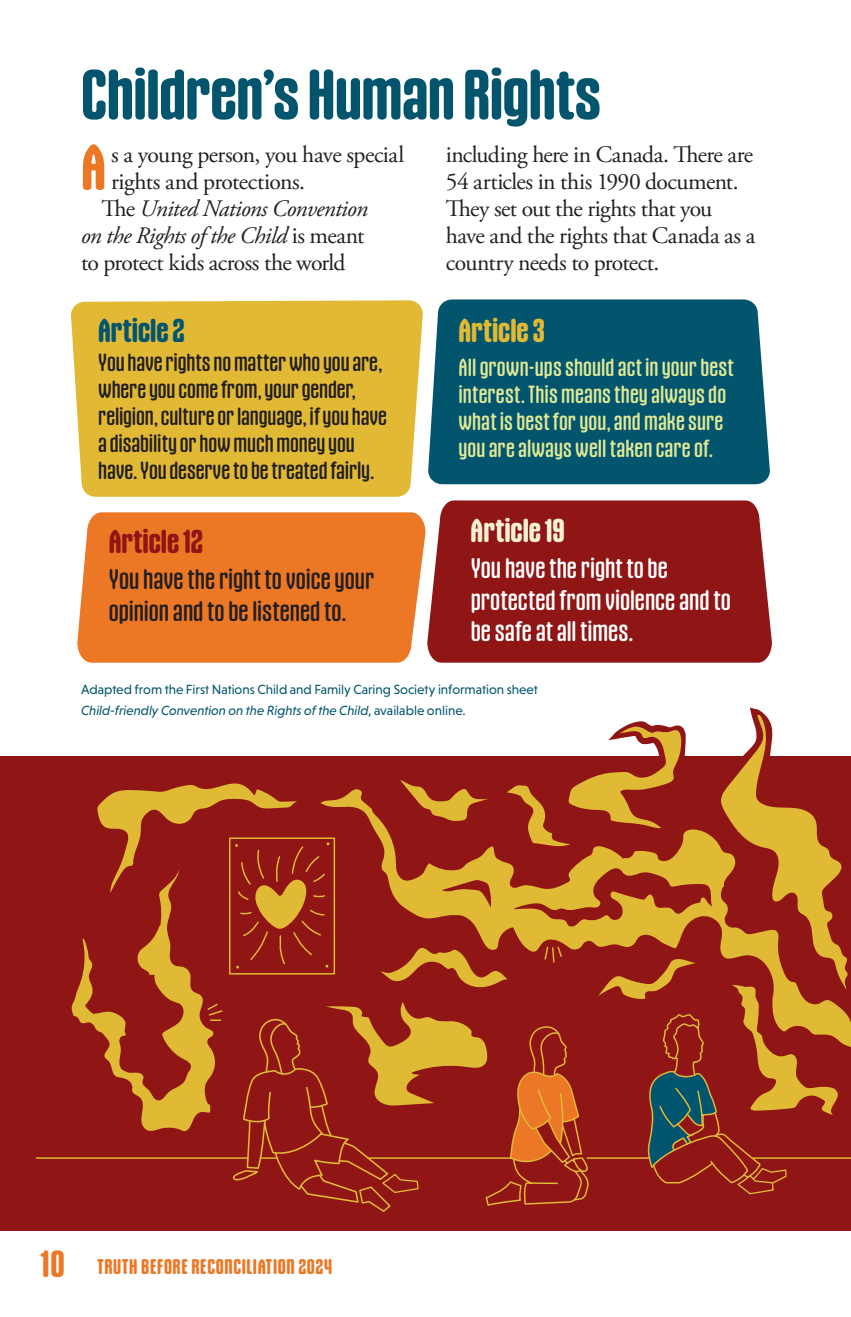
<style>
.page{position:relative;width:851px;height:1317px;background:#fff}
.page>*{position:absolute;margin:0;border:0;box-sizing:border-box;transform-origin:0 0}
.t1{font:700 67.5px "Gothiks Round";letter-spacing:-.005em;color:#03556e}
.t2{font:700 61.43px "Gothiks Round";color:#ec7725}
.t3{font:700 31.5px "Gothiks Round";color:#8f1615}
.t4{font:700 31.5px "Gothiks Round";color:#f7f1d2}
.t5{font:700 31.5px "Gothiks Round";color:#03556e}
.t6{font:700 31.5px "Gothiks Round";color:#e1b935}
.t7{font:27px/31.5px "Gothiks Round";color:#fff}
.t8{font:27px/31.5px "Gothiks Round";color:#231f20}
.t9{font:23.62px/27px "Adobe Garamond Pro";letter-spacing:-.025em;color:#231f20}
.t10{font:23.62px/27px "Gothiks Round";letter-spacing:-.005em;color:#231f20}
.t11{font:23.62px/27px "Gothiks Round";letter-spacing:.005em;color:#dfe895}
.t12{font:italic 23.62px "Adobe Garamond Pro";letter-spacing:-.025em;color:#231f20}
.t13{font:700 20.25px "Gothiks Round";letter-spacing:.03em;color:#ec7725}
.t14{font:13.5px/20.2px "Niveau Grotesk";color:#03556e}
.s1{font-style:normal}
.s2{font-style:italic}
.s3{font-size:36px}
</style>
<div class="page">
<div style="left:0;top:756px;width:851px;height:474px;background:#8f1615"></div>
<div style="left:428px;top:299px;width:342px;height:185px;background:#03556e"></div>
<div style="left:71px;top:300px;width:352px;height:197px;background:#e1b935"></div>
<div style="left:427px;top:500px;width:345px;height:162px;background:#8f1615"></div>
<div style="left:77px;top:512px;width:348px;height:150px;background:#ec7725"></div>
<hr style="left:37px;top:1157px;width:211px;height:1px;background:#e1ba35">
<hr style="left:752px;top:1157px;width:99px;height:1px;background:#e1ba35">
<svg style="left:72px;top:707px;width:776px;height:505px"></svg>
<h1 class="t1" style="left:81px;top:53px;width:521px">Children’s Human Rights</h1>
<p class="t9" style="left:111px;top:142px;width:294px">s a young person, you have special</p>
<p class="t9" style="left:111px;top:169px;width:196px">rights and protections.</p>
<p class="t12" style="left:101px;top:194px;width:268px"><span class="s1">The</span> United Nations Convention</p>
<p class="t12" style="left:81px;top:221px;width:285px">on the Rights of the Child <span class="s1">is meant</span></p>
<p class="t9" style="left:81px;top:250px;width:266px">to protect kids across the world</p>
<h2 class="t2" style="left:81px;top:130px;width:26px">A</h2>
<p class="t9" style="left:446px;top:142px;width:311px">including here in Canada. There are<br>54 articles in this 1990 document.<br>They set out the rights that you have and the rights that Canada as a country needs to protect.</p>
<h3 class="t5" style="left:98px;top:311px;width:88px">Article 2</h3>
<p class="t10" style="left:98px;top:349px;width:290px">You have rights no matter who you are, where you come from, your gender, religion, culture or language, if you have a disability or how much money you have. You deserve to be treated fairly.</p>
<h3 class="t3" style="left:109px;top:522px;width:96px">Article 12</h3>
<p class="t8" style="left:109px;top:563px;width:267px">You have the right to voice your opinion and to be listened to.</p>
<h3 class="t6" style="left:458px;top:311px;width:88px">Article 3</h3>
<p class="t11" style="left:458px;top:353px;width:277px">All grown-ups should act in your best interest. This means they always do what is best for you, and make sure you are always well taken care of.</p>
<h3 class="t4" style="left:470px;top:511px;width:96px">Article 19</h3>
<p class="t7" style="left:470px;top:552px;width:262px">You have the right to be protected from violence and to be safe at all times.</p>
<p class="t14" style="left:81px;top:679px;width:458px">Adapted from the First Nations Child and Family Caring Society information sheet<br><span class="s2">Child-friendly Convention on the Rights of the Child</span>, available online.</p>
<p class="t13" style="left:41px;top:1254px;width:293px"><span class="s3">10</span> TRUTH BEFORE RECONCILIATION 2024</p>
</div>
